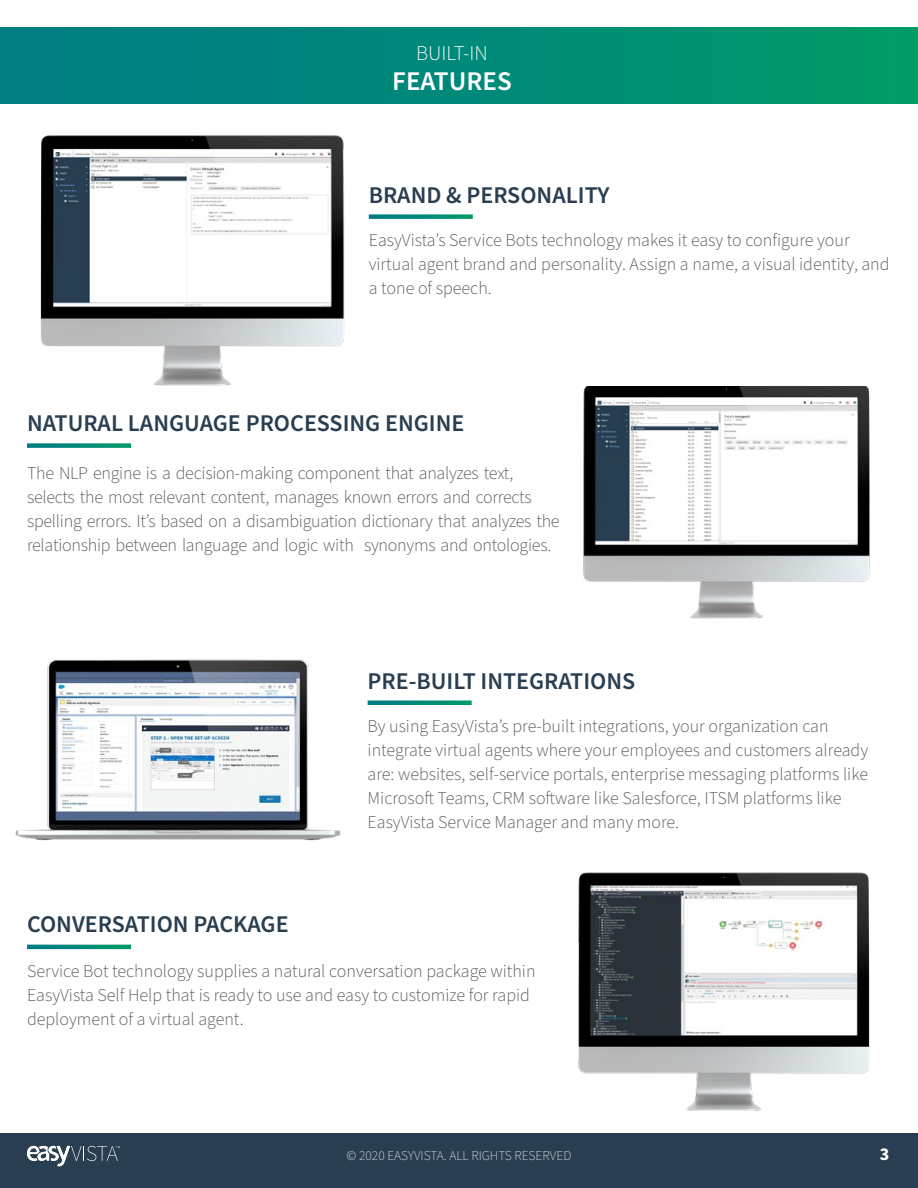
<style>
.page{position:relative;width:918px;height:1188px;background:#fff}
.page>*{position:absolute;margin:0;border:0;box-sizing:border-box;transform-origin:0 0}
.t1{font:600 27px "Source Sans Pro";color:#fff}
.t2{font:600 24px "Source Sans Pro";color:#293e51}
.t3{font:300 21px "Source Sans Pro";color:#fff}
.t4{font:300 18px/24px "Source Sans Pro";color:#59595b}
.t5{font:700 18px "Source Sans Pro";color:#fff}
.t6{font:200 13.5px "Source Sans Pro";color:#fff}
</style>
<div class="page">
<div style="left:0;top:1133px;width:918px;height:55px;background:#2a3e51"></div>
<svg style="left:27px;top:1146px;width:93px;height:20px"></svg>
<div style="left:0;top:27px;width:918px;height:77px;background:linear-gradient(to right,#007b86,#009a69)"></div>
<img style="left:40px;top:136px;width:305px;height:250px">
<img style="left:15px;top:659px;width:326px;height:182px">
<svg style="left:369px;top:214px;width:104px;height:5px"></svg>
<svg style="left:368px;top:701px;width:104px;height:4px"></svg>
<img style="left:583px;top:387px;width:287px;height:232px">
<img style="left:578px;top:872px;width:292px;height:239px">
<svg style="left:27px;top:443px;width:104px;height:5px"></svg>
<svg style="left:27px;top:945px;width:104px;height:4px"></svg>
<p class="t3" style="left:416px;top:39px;width:73px">BUILT-IN</p>
<h1 class="t1" style="left:392px;top:63px;width:121px">FEATURES</h1>
<h2 class="t2" style="left:369px;top:179px;width:242px">BRAND &amp; PERSONALITY</h2>
<p class="t4" style="left:369px;top:228px;width:522px">EasyVista’s Service Bots technology makes it easy to configure your virtual agent brand and personality. Assign a name, a visual identity, and a tone of speech.</p>
<h2 class="t2" style="left:27px;top:407px;width:439px">NATURAL LANGUAGE PROCESSING ENGINE</h2>
<p class="t4" style="left:27px;top:461px;width:534px">The NLP engine is a decision-making component that analyzes text, selects the most relevant content, manages known errors and corrects spelling errors. It’s based on a disambiguation dictionary that analyzes the relationship between language and logic with synonyms and ontologies.</p>
<h2 class="t2" style="left:368px;top:665px;width:269px">PRE-BUILT INTEGRATIONS</h2>
<p class="t4" style="left:368px;top:714px;width:502px">By using EasyVista’s pre-built integrations, your organization can integrate virtual agents where your employees and customers already are: websites, self-service portals, enterprise messaging platforms like Microsoft Teams, CRM software like Salesforce, ITSM platforms like EasyVista Service Manager and many more.</p>
<h2 class="t2" style="left:27px;top:908px;width:263px">CONVERSATION PACKAGE</h2>
<p class="t4" style="left:27px;top:959px;width:510px">Service Bot technology supplies a natural conversation package within<br>EasyVista Self Help that is ready to use and easy to customize for rapid deployment of a virtual agent.</p>
<p class="t6" style="left:347px;top:1146px;width:226px">© 2020 EASYVISTA. ALL RIGHTS RESERVED</p>
<p class="t5" style="left:880px;top:1142px;width:11px">3</p>
</div>
